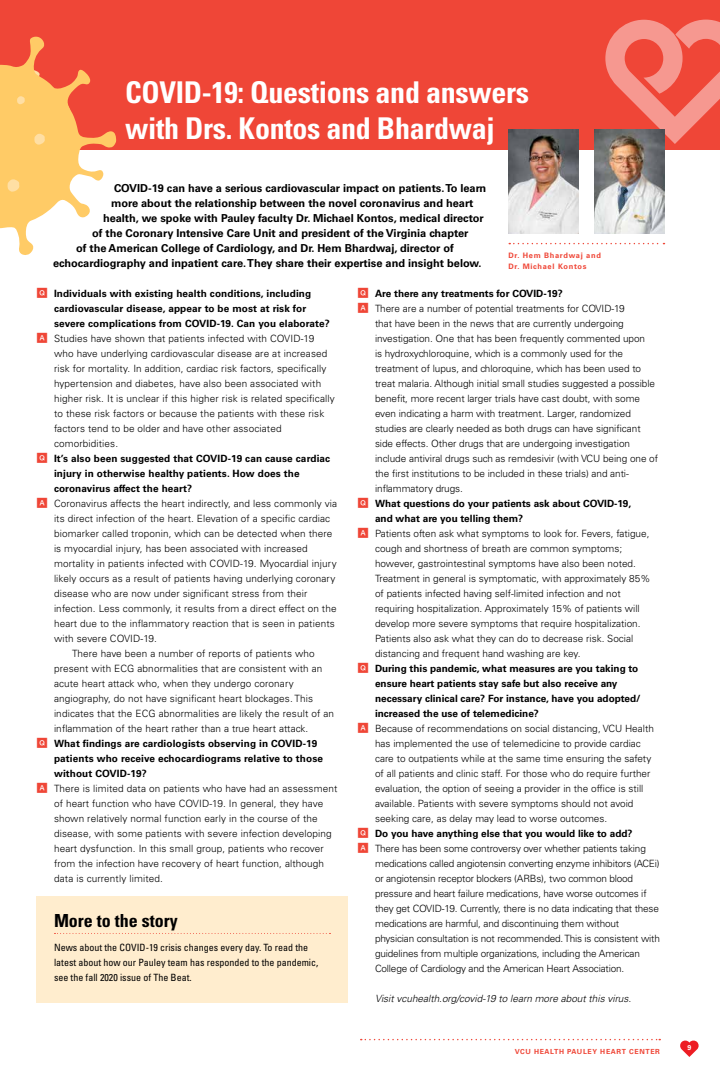
<style>
.page{position:relative;width:720px;height:1080px;background:#fff}
.page>*{position:absolute;margin:0;border:0;box-sizing:border-box;transform-origin:0 0}
._2_-_Article_Title{font:700 condensed 30px/36px "Univers LT Std";letter-spacing:-.01em;color:#fff}
._6_-_First_Paragraph{font:700 condensed 18px "Univers LT Std";color:#000}
._6_-_First_Paragraph-2{font:700 11px "Univers LT Std";color:#000}
._6_-_Body_Copy_Unive{font:300 10px/15px "Univers LT Std";color:#000}
._6_-_Body_Copy_Unive-2{font:700 10px/15px "Univers LT Std";color:#000}
._6_-_Body_Copy_Unive-3{font:condensed 10px/15px "Univers LT Std";color:#000}
._6_-_Body_Copy_Unive-4{font:italic 300 10px "Univers LT Std";color:#000}
._8_-_Caption{font:700 7.5px/11px "Univers LT Std";letter-spacing:.09em;color:#ef4637}
.t1{font:700 7px "Univers LT Std";letter-spacing:.09em;color:#ef4637}
.t2{font:700 7px "Univers LT Std";color:#fff}
.s1{font-family:"Whitney Index Black Square Md";font-weight:400;font-size:12px;color:#ef4637}
</style>
<div class="page">
<svg style="left:361px;top:1039px;width:299px;height:1px"></svg>
<svg style="left:680px;top:1040px;width:19px;height:17px"></svg>
<div style="left:0;top:0;width:720px;height:150px;background:#ef4637"></div>
<svg style="left:605px;top:20px;width:115px;height:124px"></svg>
<svg style="left:0;top:36px;width:116px;height:219px"></svg>
<img style="left:508px;top:129px;width:70px;height:105px">
<img style="left:594px;top:129px;width:70px;height:105px">
<svg style="left:509px;top:243px;width:155px;height:1px"></svg>
<div style="left:36px;top:896px;width:312px;height:107px;background:#ffedce"></div>
<svg style="left:54px;top:933px;width:277px;height:1px"></svg>
<p class="_2_-_Article_Title" style="left:125px;top:75px;width:406px">COVID-19: Questions and answers with Drs. Kontos and Bhardwaj</p>
<p class="_6_-_First_Paragraph-2" style="left:114px;top:182px;width:374px">COVID-19 can have a serious cardiovascular impact on patients. To learn</p>
<p class="_6_-_First_Paragraph-2" style="left:111px;top:197px;width:364px">more about the relationship between the novel coronavirus and heart</p>
<p class="_6_-_First_Paragraph-2" style="left:103px;top:212px;width:382px">health, we spoke with Pauley faculty Dr. Michael Kontos, medical director</p>
<p class="_6_-_First_Paragraph-2" style="left:92px;top:227px;width:378px">of the Coronary Intensive Care Unit and president of the Virginia chapter</p>
<p class="_6_-_First_Paragraph-2" style="left:76px;top:242px;width:379px">of the American College of Cardiology, and Dr. Hem Bhardwaj, director of</p>
<p class="_6_-_First_Paragraph-2" style="left:53px;top:257px;width:430px">echocardiography and inpatient care. They share their expertise and insight below.</p>
<p class="_6_-_Body_Copy_Unive-2" style="left:54px;top:286px;width:277px;text-indent:-18px"><span class="s1">Q</span> Individuals with existing health conditions, including cardiovascular disease, appear to be most at risk for severe complications from COVID-19. Can you elaborate?</p>
<p class="_6_-_Body_Copy_Unive" style="left:54px;top:331px;width:282px;text-indent:-18px"><span class="s1">A</span> Studies have shown that patients infected with COVID-19 who have underlying cardiovascular disease are at increased risk for mortality. In addition, cardiac risk factors, specifically hypertension and diabetes, have also been associated with higher risk. It is unclear if this higher risk is related specifically to these risk factors or because the patients with these risk factors tend to be older and have other associated comorbidities.</p>
<p class="_6_-_Body_Copy_Unive-2" style="left:54px;top:451px;width:278px;text-indent:-18px"><span class="s1">Q</span> It’s also been suggested that COVID-19 can cause cardiac injury in otherwise healthy patients. How does the coronavirus affect the heart?</p>
<p class="_6_-_Body_Copy_Unive" style="left:54px;top:496px;width:285px;text-indent:-18px"><span class="s1">A</span> Coronavirus affects the heart indirectly, and less commonly via its direct infection of the heart. Elevation of a specific cardiac biomarker called troponin, which can be detected when there is myocardial injury, has been associated with increased mortality in patients infected with COVID-19. Myocardial injury likely occurs as a result of patients having underlying coronary disease who are now under significant stress from their infection. Less commonly, it results from a direct effect on the heart due to the inflammatory reaction that is seen in patients with severe COVID-19.</p>
<p class="_6_-_Body_Copy_Unive" style="left:54px;top:646px;width:282px;text-indent:18px">There have been a number of reports of patients who present with ECG abnormalities that are consistent with an acute heart attack who, when they undergo coronary angiography, do not have significant heart blockages. This indicates that the ECG abnormalities are likely the result of an inflammation of the heart rather than a true heart attack.</p>
<p class="_6_-_Body_Copy_Unive-2" style="left:54px;top:736px;width:271px;text-indent:-18px"><span class="s1">Q</span> What findings are cardiologists observing in COVID-19 patients who receive echocardiograms relative to those without COVID-19?</p>
<p class="_6_-_Body_Copy_Unive" style="left:54px;top:781px;width:285px;text-indent:-18px"><span class="s1">A</span> There is limited data on patients who have had an assessment of heart function who have COVID-19. In general, they have shown relatively normal function early in the course of the disease, with some patients with severe infection developing heart dysfunction. In this small group, patients who recover from the infection have recovery of heart function, although data is currently limited.</p>
<p class="_8_-_Caption" style="left:508px;top:250px;width:94px">Dr. Hem Bhardwaj and<br>Dr. Michael Kontos</p>
<p class="_6_-_Body_Copy_Unive-2" style="left:357px;top:286px;width:207px"><span class="s1">Q</span> Are there any treatments for COVID-19?</p>
<p class="_6_-_Body_Copy_Unive" style="left:375px;top:301px;width:285px;text-indent:-18px"><span class="s1">A</span> There are a number of potential treatments for COVID-19<br>that have been in the news that are currently undergoing investigation. One that has been frequently commented upon<br>is hydroxychloroquine, which is a commonly used for the treatment of lupus, and chloroquine, which has been used to treat malaria. Although initial small studies suggested a possible benefit, more recent larger trials have cast doubt, with some even indicating a harm with treatment. Larger, randomized studies are clearly needed as both drugs can have significant side effects. Other drugs that are undergoing investigation include antiviral drugs such as remdesivir (with VCU being one of the first institutions to be included in these trials) and anti&shy;inflammatory drugs.</p>
<p class="_6_-_Body_Copy_Unive-2" style="left:375px;top:496px;width:258px;text-indent:-18px"><span class="s1">Q</span> What questions do your patients ask about COVID-19, and what are you telling them?</p>
<p class="_6_-_Body_Copy_Unive" style="left:375px;top:526px;width:277px;text-indent:-18px"><span class="s1">A</span> Patients often ask what symptoms to look for. Fevers, fatigue, cough and shortness of breath are common symptoms; however, gastrointestinal symptoms have also been noted.<br>Treatment in general is symptomatic, with approximately 85% of patients infected having self-limited infection and not requiring hospitalization. Approximately 15% of patients will develop more severe symptoms that require hospitalization.<br>Patients also ask what they can do to decrease risk. Social distancing and frequent hand washing are key.</p>
<p class="_6_-_Body_Copy_Unive-2" style="left:375px;top:661px;width:267px;text-indent:-18px"><span class="s1">Q</span> During this pandemic, what measures are you taking to ensure heart patients stay safe but also receive any necessary clinical care? For instance, have you adopted/ increased the use of telemedicine?</p>
<p class="_6_-_Body_Copy_Unive" style="left:375px;top:721px;width:280px;text-indent:-18px"><span class="s1">A</span> Because of recommendations on social distancing, VCU Health has implemented the use of telemedicine to provide cardiac care to outpatients while at the same time ensuring the safety of all patients and clinic staff. For those who do require further evaluation, the option of seeing a provider in the office is still available. Patients with severe symptoms should not avoid seeking care, as delay may lead to worse outcomes.</p>
<p class="_6_-_Body_Copy_Unive-2" style="left:357px;top:826px;width:277px"><span class="s1">Q</span> Do you have anything else that you would like to add?</p>
<p class="_6_-_Body_Copy_Unive" style="left:375px;top:841px;width:286px;text-indent:-18px"><span class="s1">A</span> There has been some controversy over whether patients taking medications called angiotensin converting enzyme inhibitors (ACEi) or angiotensin receptor blockers (ARBs), two common blood pressure and heart failure medications, have worse outcomes if they get COVID-19. Currently, there is no data indicating that these medications are harmful, and discontinuing them without physician consultation is not recommended. This is consistent with guidelines from multiple organizations, including the American College of Cardiology and the American Heart Association.</p>
<p class="_6_-_Body_Copy_Unive-4" style="left:375px;top:992px;width:258px">Visit vcuhealth.org/covid-19 to learn more about this virus.</p>
<p class="_6_-_First_Paragraph" style="left:54px;top:910px;width:125px">More to the story</p>
<p class="_6_-_Body_Copy_Unive-3" style="left:54px;top:940px;width:266px">News about the COVID-19 crisis changes every day. To read the latest about how our Pauley team has responded to the pandemic, see the fall 2020 issue of The Beat.</p>
<p class="t1" style="left:515px;top:1047px;width:147px">VCU HEALTH PAULEY HEART CENTER</p>
<p class="t2" style="left:687px;top:1044px;width:5px">9</p>
</div>
